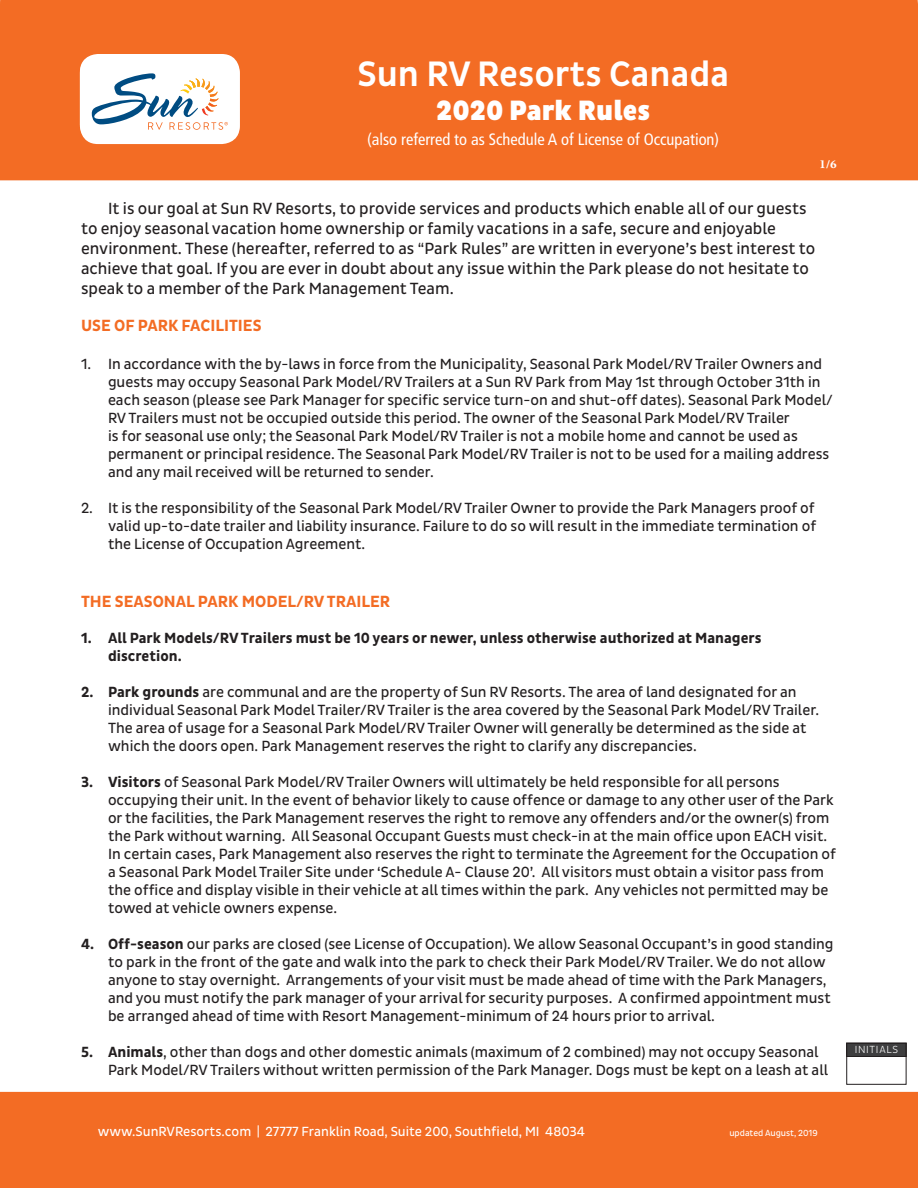
<style>
.page{position:relative;width:918px;height:1188px;background:#fff}
.page>*{position:absolute;margin:0;border:0;box-sizing:border-box;transform-origin:0 0}
.t1{font:500 36px "Pluto Sans Cond";color:#fff}
.t2{font:900 28.5px "Pluto Sans Cond";color:#fff}
.t3{font:16.5px/19.8px "Pluto Sans Cond";color:#231f20}
.t4{font:700 16.5px "Pluto Sans Cond";color:#f36c24}
.t5{font:condensed 16.5px "Frutiger LT Std";color:#fff}
.t6{font:15px/18px "Pluto Sans Cond";color:#231f20}
.t7{font:700 15px/18px "Pluto Sans Cond";color:#231f20}
.t8{font:13.5px "Pluto Sans Cond";color:#fff}
.t9{font:700 12px "Meridien LT Std";color:#fff}
.t10{font:300 10.5px "Pluto Sans Cond";letter-spacing:.07em;color:#fff}
.t11{font:9px "Pluto Sans Cond";color:#fff}
.s1{font-weight:700}
</style>
<div class="page">
<div style="left:0;top:0;width:918px;height:180px;background:#f36c24"></div>
<div style="left:0;top:1092px;width:918px;height:96px;background:#f36c24"></div>
<div style="left:80px;top:54px;width:160px;height:89px;background:#fff;border-radius:18px"></div>
<div style="left:80px;top:56px;width:160px;height:88px;background:#fff;border-radius:18px"></div>
<svg style="left:92px;top:73px;width:136px;height:57px"></svg>
<div style="left:847px;top:1043px;width:59px;height:13px;background:#3e3e3f"></div>
<div style="left:846px;top:1043px;width:60px;height:14px;border:1px solid #231f20"></div>
<div style="left:847px;top:1043px;width:59px;height:42px;border:1px solid #231f20"></div>
<h1 class="t1" style="left:357px;top:53px;width:373px">Sun RV Resorts Canada</h1>
<h2 class="t2" style="left:436px;top:94px;width:215px">2020 Park Rules</h2>
<p class="t5" style="left:367px;top:130px;width:353px">(also referred to as Schedule A of License of Occupation)</p>
<p class="t9" style="left:819px;top:157px;width:19px">1/6</p>
<p class="t3" style="left:81px;top:199px;width:736px;text-indent:27px">It is our goal at Sun RV Resorts, to provide services and products which enable all of our guests to enjoy seasonal vacation home ownership or family vacations in a safe, secure and enjoyable environment. These (hereafter, referred to as “Park Rules” are written in everyone’s best interest to achieve that goal. If you are ever in doubt about any issue within the Park please do not hesitate to speak to a member of the Park Management Team.</p>
<p class="t4" style="left:81px;top:316px;width:182px">USE OF PARK FACILITIES</p>
<p class="t6" style="left:108px;top:355px;width:726px;text-indent:-27px">1. In accordance with the by-laws in force from the Municipality, Seasonal Park Model/RV Trailer Owners and guests may occupy Seasonal Park Model/RV Trailers at a Sun RV Park from May 1st through October 31th in each season (please see Park Manager for specific service turn-on and shut-off dates). Seasonal Park Model/ RV Trailers must not be occupied outside this period. The owner of the Seasonal Park Model/RV Trailer<br>is for seasonal use only; the Seasonal Park Model/RV Trailer is not a mobile home and cannot be used as permanent or principal residence. The Seasonal Park Model/RV Trailer is not to be used for a mailing address and any mail received will be returned to sender.</p>
<p class="t6" style="left:108px;top:499px;width:710px;text-align:justify;text-indent:-27px">2. It is the responsibility of the Seasonal Park Model/RV Trailer Owner to provide the Park Managers proof of valid up-to-date trailer and liability insurance. Failure to do so will result in the immediate termination of the License of Occupation Agreement.</p>
<p class="t4" style="left:81px;top:592px;width:311px">THE SEASONAL PARK MODEL/RV TRAILER</p>
<p class="t7" style="left:108px;top:629px;width:655px;text-indent:-27px">1. All Park Models/RV Trailers must be 10 years or newer, unless otherwise authorized at Managers discretion.</p>
<p class="t6" style="left:108px;top:683px;width:713px;text-indent:-27px"><span class="s1">2. Park grounds</span> are communal and are the property of Sun RV Resorts. The area of land designated for an individual Seasonal Park Model Trailer/RV Trailer is the area covered by the Seasonal Park Model/RV Trailer.<br>The area of usage for a Seasonal Park Model/RV Trailer Owner will generally be determined as the side at which the doors open. Park Management reserves the right to clarify any discrepancies.</p>
<p class="t6" style="left:108px;top:773px;width:730px;text-indent:-27px"><span class="s1">3. Visitors</span> of Seasonal Park Model/RV Trailer Owners will ultimately be held responsible for all persons occupying their unit. In the event of behavior likely to cause offence or damage to any other user of the Park or the facilities, the Park Management reserves the right to remove any offenders and/or the owner(s) from the Park without warning. All Seasonal Occupant Guests must check-in at the main office upon EACH visit.<br>In certain cases, Park Management also reserves the right to terminate the Agreement for the Occupation of a Seasonal Park Model Trailer Site under ‘Schedule A- Clause 20’. All visitors must obtain a visitor pass from the office and display visible in their vehicle at all times within the park. Any vehicles not permitted may be towed at vehicle owners expense.</p>
<p class="t6" style="left:108px;top:935px;width:727px;text-indent:-27px"><span class="s1">4. Off-season</span> our parks are closed (see License of Occupation). We allow Seasonal Occupant’s in good standing to park in the front of the gate and walk into the park to check their Park Model/RV Trailer. We do not allow anyone to stay overnight. Arrangements of your visit must be made ahead of time with the Park Managers, and you must notify the park manager of your arrival for security purposes. A confirmed appointment must be arranged ahead of time with Resort Management-minimum of 24 hours prior to arrival.</p>
<p class="t6" style="left:108px;top:1043px;width:722px;text-indent:-27px"><span class="s1">5. Animals</span>, other than dogs and other domestic animals (maximum of 2 combined) may not occupy Seasonal<br>Park Model/RV Trailers without written permission of the Park Manager. Dogs must be kept on a leash at all</p>
<p class="t8" style="left:98px;top:1124px;width:489px">www.SunRVResorts.com | 27777 Franklin Road, Suite 200, Southfield, MI 48034</p>
<p class="t11" style="left:729px;top:1128px;width:90px">updated August, 2019</p>
<p class="t10" style="left:855px;top:1044px;width:45px">INITIALS</p>
</div>
